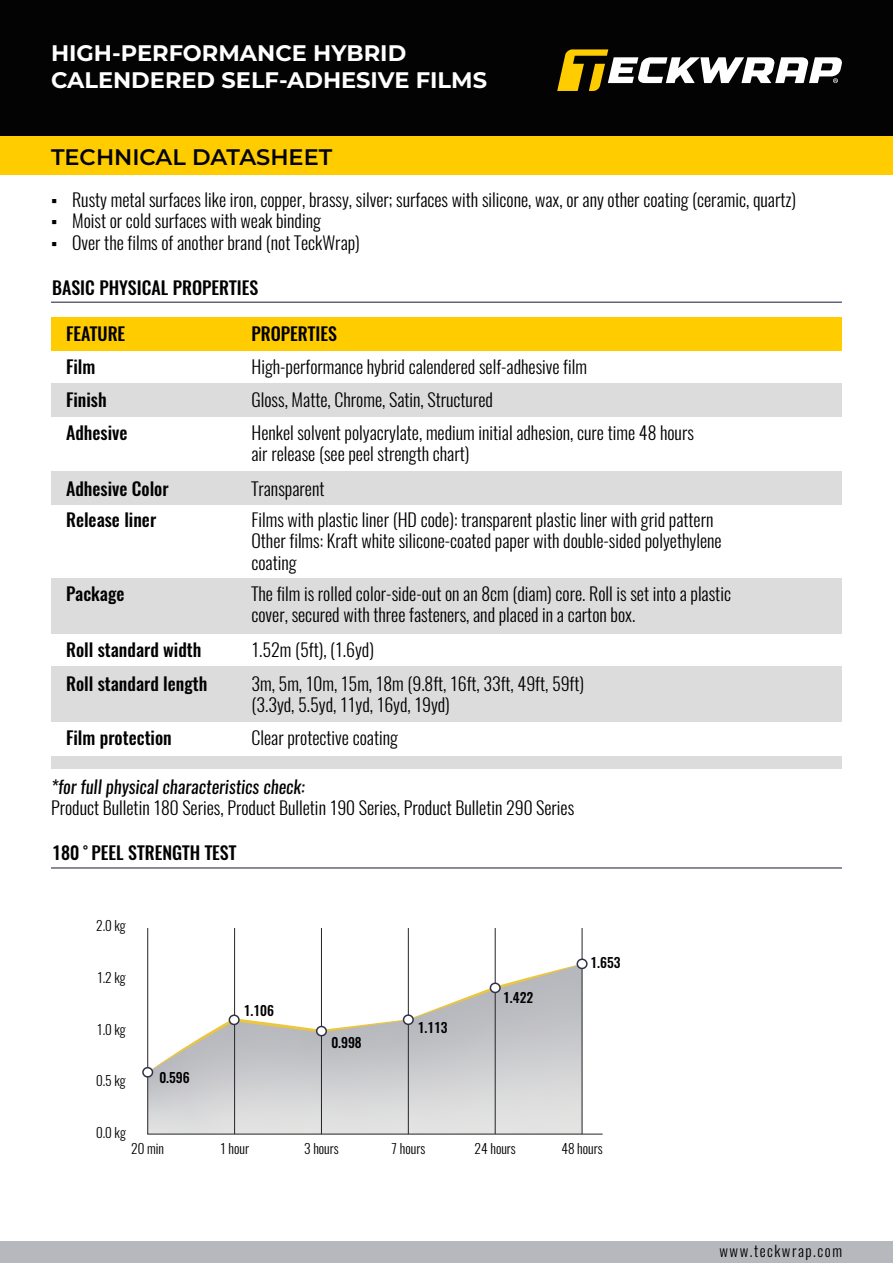
<style>
.page{position:relative;width:893px;height:1263px;background:#fff}
.page>*{position:absolute;margin:0;border:0;box-sizing:border-box;transform-origin:0 0}
.t1{font:700 22.5px/27px "Montserrat";color:#fff}
.t2{font:600 22.5px "Montserrat";color:#020302}
.t3{font:300 18px/21.6px "Oswald";color:#000}
.t4{font:500 18px/32.8px "Oswald";color:#000}
.t5{font:italic 18px "Oswald";color:#000}
.t6{font:300 15px "Oswald";letter-spacing:.1em;color:#000}
.t7{font:300 13.5px "Oswald";color:#000}
.t8{font:500 13.5px "Oswald";color:#000}
.s1{font-family:"Arial";font-weight:400}
</style>
<div class="page">
<div style="left:0;top:0;width:893px;height:136px;background:#020302"></div>
<div style="left:0;top:136px;width:893px;height:38px;background:#fc0"></div>
<div style="left:0;top:1242px;width:893px;height:21px;background:#b7b8bd"></div>
<hr style="left:51px;top:302px;width:791px;height:1px;background:#30324a">
<hr style="left:51px;top:867px;width:791px;height:1px;background:#30324a">
<svg style="left:147px;top:928px;width:435px;height:207px"></svg>
<hr style="left:495px;top:928px;width:1px;height:206px;background:#262425">
<hr style="left:582px;top:928px;width:1px;height:206px;background:#262425">
<hr style="left:408px;top:928px;width:1px;height:206px;background:#262425">
<hr style="left:321px;top:928px;width:1px;height:206px;background:#262425">
<hr style="left:234px;top:928px;width:1px;height:206px;background:#262425">
<svg style="left:582px;top:1134px;width:21px;height:1px"></svg>
<div style="left:229px;top:1015px;width:10px;height:9px;background:#fff;border-radius:50%"></div>
<div style="left:229px;top:1014px;width:11px;height:11px;border:2px solid #30324a;border-radius:50%"></div>
<div style="left:317px;top:1026px;width:9px;height:10px;background:#fff;border-radius:50%"></div>
<div style="left:316px;top:1026px;width:11px;height:10px;border:2px solid #30324a;border-radius:50%"></div>
<div style="left:404px;top:1015px;width:9px;height:9px;background:#fff;border-radius:50%"></div>
<div style="left:403px;top:1014px;width:11px;height:11px;border:2px solid #30324a;border-radius:50%"></div>
<div style="left:490px;top:983px;width:10px;height:9px;background:#fff;border-radius:50%"></div>
<div style="left:490px;top:982px;width:11px;height:11px;border:2px solid #30324a;border-radius:50%"></div>
<div style="left:577px;top:959px;width:10px;height:9px;background:#fff;border-radius:50%"></div>
<div style="left:576px;top:958px;width:12px;height:11px;border:2px solid #30324a;border-radius:50%"></div>
<div style="left:143px;top:1068px;width:9px;height:9px;background:#fff;border-radius:50%"></div>
<div style="left:142px;top:1067px;width:11px;height:10px;border:2px solid #30324a;border-radius:50%"></div>
<div style="left:51px;top:317px;width:791px;height:33px;background:#fc0"></div>
<div style="left:51px;top:383px;width:791px;height:33px;background:#dcdcdc"></div>
<div style="left:51px;top:472px;width:791px;height:33px;background:#dcdcdc"></div>
<div style="left:51px;top:578px;width:791px;height:55px;background:#dcdcdc"></div>
<div style="left:51px;top:666px;width:791px;height:56px;background:#dcdcdc"></div>
<div style="left:51px;top:756px;width:791px;height:13px;background:#dcdcdc"></div>
<svg style="left:557px;top:49px;width:285px;height:42px"></svg>
<p class="t1" style="left:51px;top:39px;width:437px">HIGH-PERFORMANCE HYBRID<br>CALENDERED SELF-ADHESIVE FILMS</p>
<p class="t2" style="left:51px;top:142px;width:283px">TECHNICAL DATASHEET</p>
<p class="t3" style="left:51px;top:189px;width:746px"><span class="s1">▪</span> Rusty metal surfaces like iron, copper, brassy, silver; surfaces with silicone, wax, or any other coating (ceramic, quartz)</p>
<p class="t3" style="left:51px;top:210px;width:271px"><span class="s1">▪</span> Moist or cold surfaces with weak binding</p>
<p class="t3" style="left:51px;top:232px;width:310px"><span class="s1">▪</span> Over the films of another brand (not TeckWrap)</p>
<p class="t4" style="left:52px;top:271px;width:208px">BASIC PHYSICAL PROPERTIES</p>
<p class="t4" style="left:66px;top:318px;width:61px">FEATURE</p>
<p class="t4" style="left:251px;top:318px;width:87px">PROPERTIES</p>
<p class="t3" style="left:251px;top:350px;width:444px;line-height:32.8px">High-performance hybrid calendered self-adhesive film<br>Gloss, Matte, Chrome, Satin, Structured<br>Henkel solvent polyacrylate, medium initial adhesion, cure time 48 hours</p>
<p class="t3" style="left:251px;top:437px;width:219px;line-height:34.2px">air release (see peel strength chart)<br>Transparent</p>
<p class="t3" style="left:251px;top:509px;width:472px">Films with plastic liner (HD code): transparent plastic liner with grid pattern<br>Other films: Kraft white silicone-coated paper with double-sided polyethylene coating</p>
<p class="t3" style="left:251px;top:582px;width:481px">The film is rolled color-side-out on an 8cm (diam) core. Roll is set into a plastic cover, secured with three fasteners, and placed in a carton box.</p>
<p class="t3" style="left:251px;top:634px;width:334px;line-height:33.2px">1.52m (5ft), (1.6yd)<br>3m, 5m, 10m, 15m, 18m (9.8ft, 16ft, 33ft, 49ft, 59ft)</p>
<p class="t3" style="left:251px;top:688px;width:200px;line-height:33.2px">(3.3yd, 5.5yd, 11yd, 16yd, 19yd)<br>Clear protective coating</p>
<p class="t4" style="left:66px;top:351px;width:63px">Film<br>Finish<br>Adhesive</p>
<p class="t4" style="left:66px;top:473px;width:104px;line-height:31.2px">Adhesive Color<br>Release liner</p>
<p class="t4" style="left:66px;top:577px;width:60px">Package</p>
<p class="t4" style="left:66px;top:634px;width:143px">Roll standard width<br>Roll standard length</p>
<p class="t4" style="left:66px;top:722px;width:107px">Film protection</p>
<p class="t5" style="left:51px;top:774px;width:255px">*for full physical characteristics check:</p>
<p class="t3" style="left:51px;top:797px;width:525px">Product Bulletin 180 Series, Product Bulletin 190 Series, Product Bulletin 290 Series</p>
<p class="t4" style="left:52px;top:837px;width:186px">180 ˚ PEEL STRENGTH TEST</p>
<p class="t7" style="left:96px;top:917px;width:31px">2.0 kg</p>
<p class="t7" style="left:97px;top:968px;width:30px">1.2 kg</p>
<p class="t7" style="left:97px;top:1020px;width:30px">1.0 kg</p>
<p class="t7" style="left:96px;top:1071px;width:31px">0.5 kg</p>
<p class="t7" style="left:96px;top:1123px;width:31px">0.0 kg</p>
<p class="t8" style="left:159px;top:1068px;width:32px">0.596</p>
<p class="t7" style="left:131px;top:1139px;width:34px">20 min</p>
<p class="t8" style="left:244px;top:1001px;width:32px">1.106</p>
<p class="t8" style="left:331px;top:1033px;width:32px">0.998</p>
<p class="t8" style="left:418px;top:1018px;width:31px">1.113</p>
<p class="t8" style="left:503px;top:988px;width:32px">1.422</p>
<p class="t8" style="left:590px;top:953px;width:31px">1.653</p>
<p class="t7" style="left:220px;top:1139px;width:31px">1 hour</p>
<p class="t7" style="left:304px;top:1139px;width:36px">3 hours</p>
<p class="t7" style="left:391px;top:1139px;width:36px">7 hours</p>
<p class="t7" style="left:474px;top:1139px;width:43px">24 hours</p>
<p class="t7" style="left:561px;top:1139px;width:43px">48 hours</p>
<p class="t6" style="left:719px;top:1241px;width:124px">www.teckwrap.com</p>
</div>
